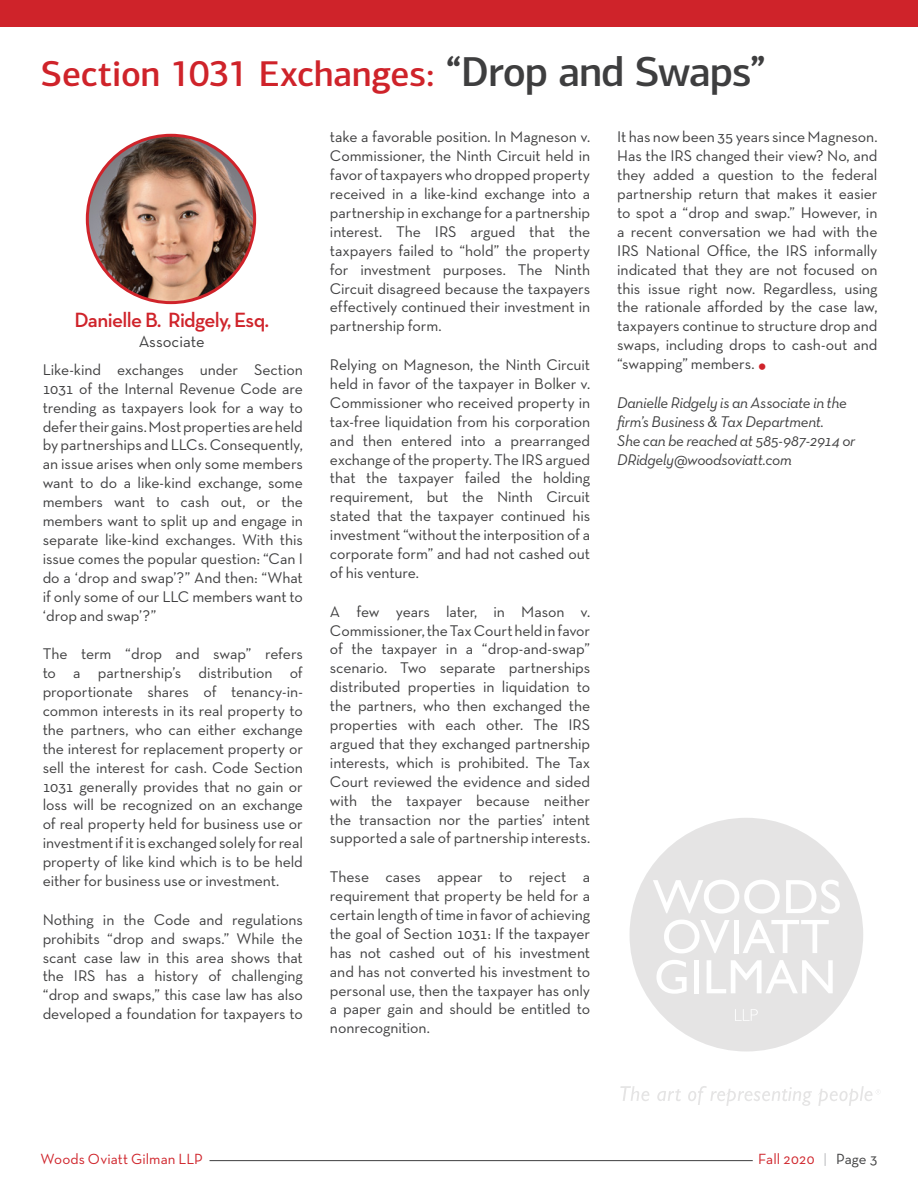
<style>
.page{position:relative;width:918px;height:1188px;background:#fff}
.page>*{position:absolute;margin:0;border:0;box-sizing:border-box;transform-origin:0 0}
.WOG_Header{font:500 36px "Connections";letter-spacing:-.005em;color:#cf232a}
.WOG_Body{font:600 21px "Neutra Text TFPS";letter-spacing:-.03em;color:#cf232a}
.t1{font:16.5px "Neutra Text TFPS";color:#3e3e3f}
.WOG_Body-2{font:15.75px/18.9px "Neutra Text TFPS";letter-spacing:-.005em;color:#3e3e3f;text-align:justify}
.WOG_Body-3{font:italic 15.75px/18.9px "Neutra Text TFPS";letter-spacing:-.02em;color:#3e3e3f}
.t2{font:15px "Neutra Text TFPS";letter-spacing:.005em;color:#cf232a}
.s1{font-size:42px;color:#3e3e3f}
.s2{font-family:"Connections";font-weight:500;font-size:27px;color:#cf232a}
.s3{color:#bcbdc0}
.s4{color:#3e3e3f}
</style>
<div class="page">
<div style="left:0;top:0;width:918px;height:27px;background:#cf232a"></div>
<img style="left:87px;top:135px;width:168px;height:168px;border-radius:84px">
<div style="left:630px;top:818px;width:233px;height:234px;background:#e5e4e4;border-radius:50%"></div>
<svg style="left:653px;top:880px;width:127px;height:34px"></svg>
<svg style="left:786px;top:880px;width:54px;height:34px"></svg>
<svg style="left:664px;top:920px;width:65px;height:33px"></svg>
<hr style="left:734px;top:920px;width:4px;height:33px;background:#fff">
<svg style="left:743px;top:920px;width:86px;height:33px"></svg>
<svg style="left:656px;top:960px;width:31px;height:34px"></svg>
<div style="left:694px;top:960px;width:5px;height:33px;background:#fff"></div>
<svg style="left:707px;top:960px;width:126px;height:33px"></svg>
<svg style="left:735px;top:1009px;width:23px;height:12px"></svg>
<svg style="left:620px;top:1086px;width:29px;height:15px"></svg>
<svg style="left:657px;top:1089px;width:24px;height:12px"></svg>
<svg style="left:688px;top:1086px;width:124px;height:20px"></svg>
<svg style="left:818px;top:1086px;width:61px;height:20px"></svg>
<hr style="left:210px;top:1160px;width:543px;height:1px;background:#3e3e3f">
<p class="WOG_Header" style="left:40px;top:51px;width:727px">Section 1031 Exchanges: <span class="s1">“Drop and Swaps”</span></p>
<p class="WOG_Body" style="left:75px;top:307px;width:196px">Danielle B. Ridgely, Esq.</p>
<p class="t1" style="left:139px;top:331px;width:67px">Associate</p>
<p class="WOG_Body-2" style="left:43px;top:360px;width:262px">Like-kind exchanges under Section 1031 of the Internal Revenue Code are trending as taxpayers look for a way to defer their gains. Most properties are held by partnerships and LLCs. Consequently, an issue arises when only some members want to do a like-kind exchange, some members want to cash out, or the members want to split up and engage in separate like-kind exchanges. With this issue comes the popular question: “Can I do a ‘drop and swap’?” And then: “What if only some of our LLC members want to ‘drop and swap’?”</p>
<p class="WOG_Body-2" style="left:43px;top:644px;width:262px">The term “drop and swap” refers to a partnership’s distribution of proportionate shares of tenancy-in&shy;common interests in its real property to the partners, who can either exchange the interest for replacement property or sell the interest for cash. Code Section 1031 generally provides that no gain or loss will be recognized on an exchange of real property held for business use or investment if it is exchanged solely for real property of like kind which is to be held either for business use or investment.</p>
<p class="WOG_Body-2" style="left:43px;top:910px;width:262px">Nothing in the Code and regulations prohibits “drop and swaps.” While the scant case law in this area shows that the IRS has a history of challenging “drop and swaps,” this case law has also developed a foundation for taxpayers to</p>
<p class="WOG_Body-2" style="left:330px;top:127px;width:262px">take a favorable position. In Magneson v.<br>Commissioner, the Ninth Circuit held in favor of taxpayers who dropped property received in a like-kind exchange into a partnership in exchange for a partnership interest. The IRS argued that the taxpayers failed to “hold” the property for investment purposes. The Ninth Circuit disagreed because the taxpayers effectively continued their investment in partnership form.</p>
<p class="WOG_Body-2" style="left:330px;top:355px;width:262px">Relying on Magneson, the Ninth Circuit held in favor of the taxpayer in Bolker v.<br>Commissioner who received property in tax-free liquidation from his corporation and then entered into a prearranged exchange of the property. The IRS argued that the taxpayer failed the holding requirement, but the Ninth Circuit stated that the taxpayer continued his investment “without the interposition of a corporate form” and had not cashed out of his venture.</p>
<p class="WOG_Body-2" style="left:330px;top:602px;width:262px">A few years later, in Mason v.<br>Commissioner, the Tax Court held in favor of the taxpayer in a “drop-and-swap” scenario. Two separate partnerships distributed properties in liquidation to the partners, who then exchanged the properties with each other. The IRS argued that they exchanged partnership interests, which is prohibited. The Tax Court reviewed the evidence and sided with the taxpayer because neither the transaction nor the parties’ intent supported a sale of partnership interests.</p>
<p class="WOG_Body-2" style="left:330px;top:867px;width:262px">These cases appear to reject a requirement that property be held for a certain length of time in favor of achieving the goal of Section 1031: If the taxpayer has not cashed out of his investment and has not converted his investment to personal use, then the taxpayer has only a paper gain and should be entitled to nonrecognition.</p>
<p class="WOG_Body-2" style="left:617px;top:127px;width:262px">It has now been 35 years since Magneson.<br>Has the IRS changed their view? No, and they added a question to the federal partnership return that makes it easier to spot a “drop and swap.” However, in a recent conversation we had with the IRS National Office, the IRS informally indicated that they are not focused on this issue right now. Regardless, using the rationale afforded by the case law, taxpayers continue to structure drop and swaps, including drops to cash-out and “swapping” members. <span class="s2">•</span></p>
<p class="WOG_Body-3" style="left:617px;top:393px;width:240px">Danielle Ridgely is an Associate in the firm’s Business &amp; Tax Department.<br>She can be reached at 585-987-2914 or DRidgely@woodsoviatt.com</p>
<p class="t2" style="left:40px;top:1150px;width:164px">Woods Oviatt Gilman LLP</p>
<p class="t2" style="left:758px;top:1150px;width:121px">Fall 2020 <span class="s3">|</span> <span class="s4">Page 3</span></p>
</div>
